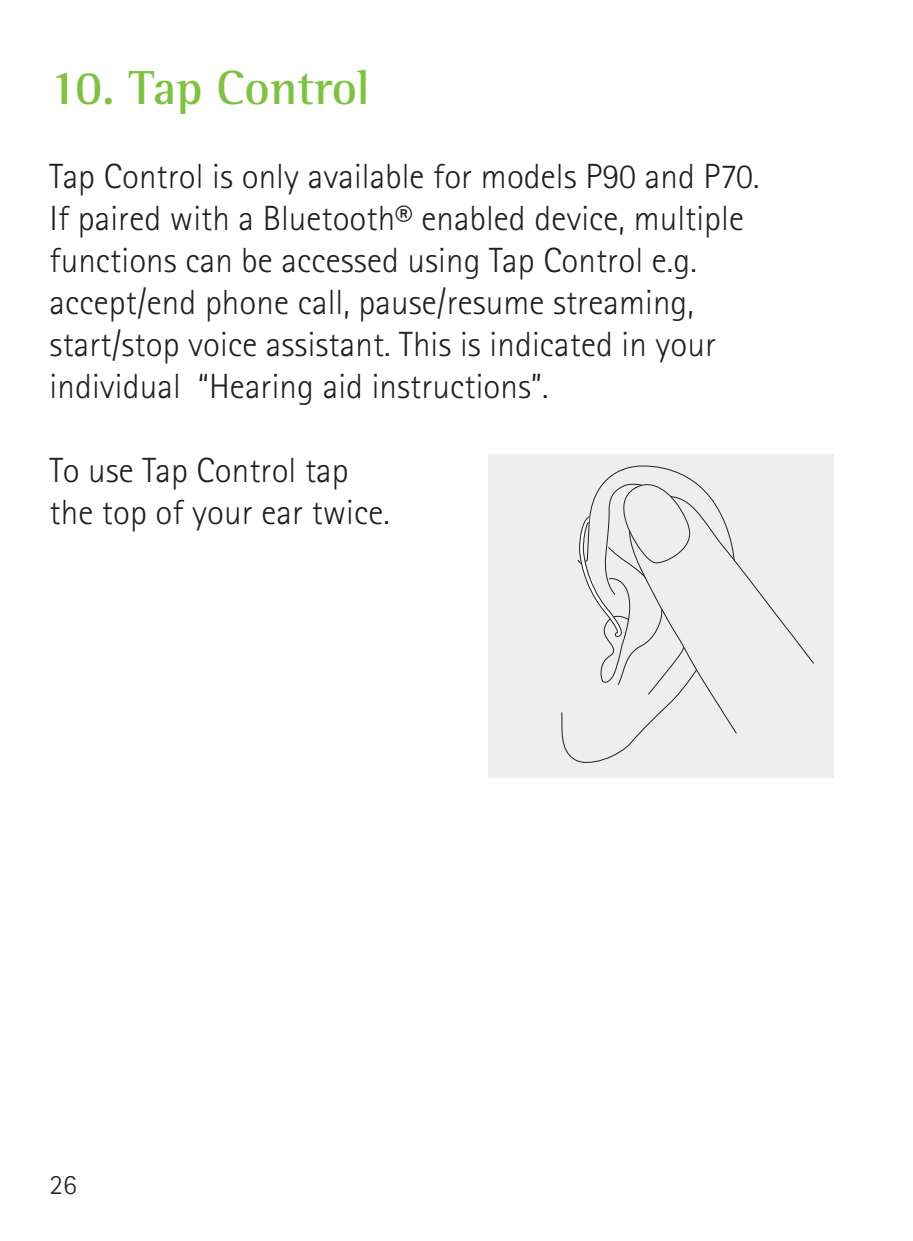
<style>
.page{position:relative;width:913px;height:1241px;background:#fff}
.page>*{position:absolute;margin:0;border:0;box-sizing:border-box;transform-origin:0 0}
.t1{font:700 49px "Rotis Semi Serif Pro";color:#7fc241}
.t2{font:300 35px/42px "Rotis Sans Serif Pro";letter-spacing:.005em;color:#231f20}
.t3{font:300 28px "Rotis Sans Serif Pro";color:#231f20}
</style>
<div class="page">
<div style="left:488px;top:453px;width:345px;height:324px;background:#eeeeef"></div>
<svg style="left:561px;top:465px;width:142px;height:298px"></svg>
<svg style="left:622px;top:489px;width:192px;height:245px"></svg>
<svg style="left:579px;top:475px;width:111px;height:210px"></svg>
<h1 class="t1" style="left:50px;top:57px;width:322px">10. Tap Control</h1>
<p class="t2" style="left:50px;top:155px;width:711px">Tap Control is only available for models P90 and P70.<br>If paired with a Bluetooth® enabled device, multiple functions can be accessed using Tap Control e.g. accept/end phone call, pause/resume streaming, start/stop voice assistant. This is indicated in your individual “Hearing aid instructions”.</p>
<p class="t2" style="left:50px;top:449px;width:342px">To use Tap Control tap the top of your ear twice.</p>
<p class="t3" style="left:50px;top:1168px;width:28px">26</p>
</div>
